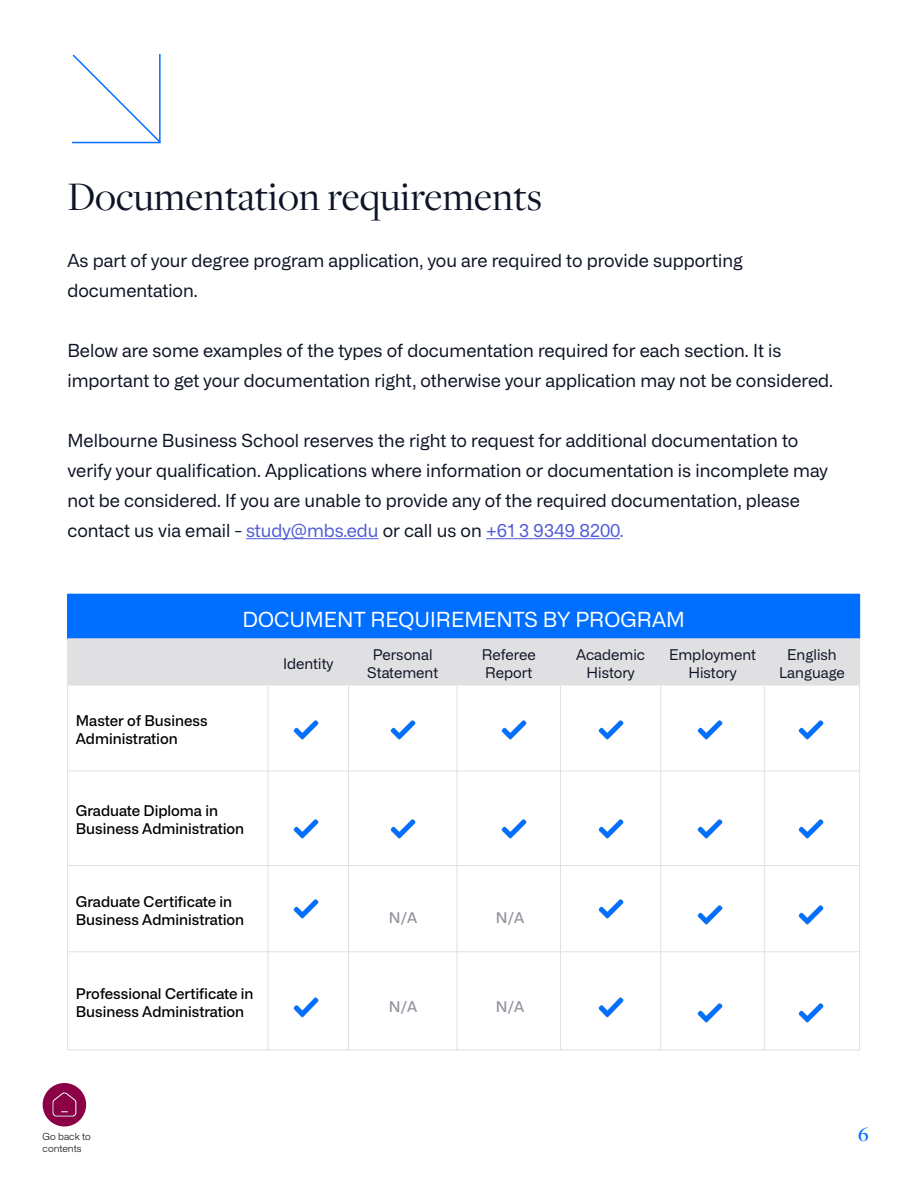
<style>
.page{position:relative;width:918px;height:1188px;background:#fff}
.page>*{position:absolute;margin:0;border:0;box-sizing:border-box;transform-origin:0 0}
.t1{font:42px "Freight Disp Pro";color:#0d1425}
.t2{font:600 21px "Freight Disp Pro";color:#006fff}
.t3{font:20.85px "Alliance No.1";color:#fff}
.t4{font:18px/30px "Alliance No.1";color:#0d1425}
.t5{font:500 14.85px/17.7px "Alliance No.1";color:#000}
.t6{font:14.85px/17.7px "Alliance No.1";color:#0d1425;text-align:center}
.t7{font:500 14.85px "Alliance No.1";color:#91949e}
.t8{font:300 9.75px/11.9px "Alliance No.1";color:#000}
.s1{color:#4f5cd6}
</style>
<div class="page">
<hr style="left:246px;top:538px;width:133px;height:1px;background:#4f5cd6">
<hr style="left:486px;top:538px;width:134px;height:1px;background:#4f5cd6">
<div style="left:43px;top:1083px;width:43px;height:43px;background:#8b0046;border-radius:50%"></div>
<img style="left:52px;top:1092px;width:25px;height:25px">
<div style="left:68px;top:594px;width:792px;height:45px;background:#006fff"></div>
<div style="left:68px;top:640px;width:791px;height:45px;background:#e0e0e2"></div>
<hr style="left:67px;top:594px;width:1px;height:45px;background:#006fff">
<hr style="left:268px;top:639px;width:1px;height:46px;background:#e0e0e2">
<hr style="left:348px;top:639px;width:1px;height:46px;background:#e0e0e2">
<hr style="left:457px;top:639px;width:1px;height:46px;background:#e0e0e2">
<hr style="left:268px;top:685px;width:1px;height:86px;background:#e0e0e2">
<hr style="left:348px;top:685px;width:1px;height:86px;background:#e0e0e2">
<hr style="left:457px;top:685px;width:1px;height:86px;background:#e0e0e2">
<hr style="left:268px;top:771px;width:1px;height:94px;background:#e0e0e2">
<hr style="left:348px;top:771px;width:1px;height:94px;background:#e0e0e2">
<hr style="left:457px;top:771px;width:1px;height:94px;background:#e0e0e2">
<hr style="left:268px;top:866px;width:1px;height:86px;background:#e0e0e2">
<hr style="left:348px;top:866px;width:1px;height:86px;background:#e0e0e2">
<hr style="left:457px;top:866px;width:1px;height:86px;background:#e0e0e2">
<hr style="left:268px;top:952px;width:1px;height:98px;background:#e0e0e2">
<hr style="left:348px;top:952px;width:1px;height:98px;background:#e0e0e2">
<hr style="left:457px;top:952px;width:1px;height:98px;background:#e0e0e2">
<hr style="left:67px;top:639px;width:201px;height:1px;background:#e0e0e2">
<hr style="left:67px;top:639px;width:1px;height:46px;background:#e0e0e2">
<hr style="left:268px;top:639px;width:81px;height:1px;background:#e0e0e2">
<hr style="left:349px;top:639px;width:108px;height:1px;background:#e0e0e2">
<hr style="left:457px;top:639px;width:104px;height:1px;background:#e0e0e2">
<hr style="left:561px;top:639px;width:100px;height:1px;background:#e0e0e2">
<hr style="left:661px;top:639px;width:103px;height:1px;background:#e0e0e2">
<hr style="left:764px;top:639px;width:96px;height:1px;background:#e0e0e2">
<hr style="left:67px;top:685px;width:201px;height:1px;background:#e0e0e2">
<hr style="left:67px;top:685px;width:1px;height:86px;background:#e0e0e2">
<hr style="left:268px;top:685px;width:81px;height:1px;background:#e0e0e2">
<hr style="left:349px;top:685px;width:108px;height:1px;background:#e0e0e2">
<hr style="left:67px;top:771px;width:201px;height:1px;background:#e0e0e2">
<hr style="left:67px;top:771px;width:1px;height:94px;background:#e0e0e2">
<hr style="left:268px;top:771px;width:81px;height:1px;background:#e0e0e2">
<hr style="left:349px;top:771px;width:108px;height:1px;background:#e0e0e2">
<hr style="left:67px;top:865px;width:201px;height:1px;background:#e0e0e2">
<hr style="left:67px;top:866px;width:1px;height:86px;background:#e0e0e2">
<hr style="left:268px;top:865px;width:81px;height:1px;background:#e0e0e2">
<hr style="left:349px;top:865px;width:108px;height:1px;background:#e0e0e2">
<hr style="left:67px;top:952px;width:201px;height:1px;background:#e0e0e2">
<hr style="left:67px;top:952px;width:1px;height:98px;background:#e0e0e2">
<hr style="left:268px;top:952px;width:81px;height:1px;background:#e0e0e2">
<hr style="left:349px;top:952px;width:108px;height:1px;background:#e0e0e2">
<hr style="left:67px;top:1050px;width:201px;height:1px;background:#e0e0e2">
<hr style="left:268px;top:1050px;width:81px;height:1px;background:#e0e0e2">
<hr style="left:349px;top:1050px;width:108px;height:1px;background:#e0e0e2">
<hr style="left:457px;top:1050px;width:104px;height:1px;background:#e0e0e2">
<hr style="left:561px;top:1050px;width:100px;height:1px;background:#e0e0e2">
<hr style="left:661px;top:1050px;width:103px;height:1px;background:#e0e0e2">
<hr style="left:764px;top:1050px;width:96px;height:1px;background:#e0e0e2">
<hr style="left:560px;top:639px;width:1px;height:46px;background:#e0e0e2">
<hr style="left:661px;top:639px;width:1px;height:46px;background:#e0e0e2">
<hr style="left:764px;top:639px;width:1px;height:46px;background:#e0e0e2">
<hr style="left:859px;top:639px;width:1px;height:46px;background:#e0e0e2">
<hr style="left:457px;top:685px;width:104px;height:1px;background:#e0e0e2">
<hr style="left:561px;top:685px;width:100px;height:1px;background:#e0e0e2">
<hr style="left:560px;top:685px;width:1px;height:86px;background:#e0e0e2">
<hr style="left:661px;top:685px;width:103px;height:1px;background:#e0e0e2">
<hr style="left:661px;top:685px;width:1px;height:86px;background:#e0e0e2">
<hr style="left:764px;top:685px;width:96px;height:1px;background:#e0e0e2">
<hr style="left:764px;top:685px;width:1px;height:86px;background:#e0e0e2">
<hr style="left:859px;top:685px;width:1px;height:86px;background:#e0e0e2">
<hr style="left:457px;top:771px;width:104px;height:1px;background:#e0e0e2">
<hr style="left:561px;top:771px;width:100px;height:1px;background:#e0e0e2">
<hr style="left:560px;top:771px;width:1px;height:94px;background:#e0e0e2">
<hr style="left:661px;top:771px;width:103px;height:1px;background:#e0e0e2">
<hr style="left:661px;top:771px;width:1px;height:94px;background:#e0e0e2">
<hr style="left:764px;top:771px;width:96px;height:1px;background:#e0e0e2">
<hr style="left:764px;top:771px;width:1px;height:94px;background:#e0e0e2">
<hr style="left:859px;top:771px;width:1px;height:94px;background:#e0e0e2">
<hr style="left:457px;top:865px;width:104px;height:1px;background:#e0e0e2">
<hr style="left:561px;top:865px;width:100px;height:1px;background:#e0e0e2">
<hr style="left:560px;top:866px;width:1px;height:86px;background:#e0e0e2">
<hr style="left:661px;top:865px;width:103px;height:1px;background:#e0e0e2">
<hr style="left:661px;top:866px;width:1px;height:86px;background:#e0e0e2">
<hr style="left:764px;top:865px;width:96px;height:1px;background:#e0e0e2">
<hr style="left:764px;top:866px;width:1px;height:86px;background:#e0e0e2">
<hr style="left:859px;top:866px;width:1px;height:86px;background:#e0e0e2">
<hr style="left:457px;top:952px;width:104px;height:1px;background:#e0e0e2">
<hr style="left:561px;top:952px;width:100px;height:1px;background:#e0e0e2">
<hr style="left:560px;top:952px;width:1px;height:98px;background:#e0e0e2">
<hr style="left:661px;top:952px;width:103px;height:1px;background:#e0e0e2">
<hr style="left:661px;top:952px;width:1px;height:98px;background:#e0e0e2">
<hr style="left:764px;top:952px;width:96px;height:1px;background:#e0e0e2">
<hr style="left:764px;top:952px;width:1px;height:98px;background:#e0e0e2">
<hr style="left:859px;top:952px;width:1px;height:98px;background:#e0e0e2">
<img style="left:293px;top:720px;width:26px;height:20px">
<img style="left:293px;top:819px;width:26px;height:20px">
<img style="left:293px;top:899px;width:26px;height:20px">
<img style="left:293px;top:997px;width:26px;height:21px">
<img style="left:390px;top:720px;width:26px;height:20px">
<img style="left:390px;top:819px;width:26px;height:20px">
<img style="left:501px;top:720px;width:26px;height:20px">
<img style="left:501px;top:819px;width:26px;height:20px">
<img style="left:598px;top:720px;width:26px;height:20px">
<img style="left:598px;top:819px;width:26px;height:20px">
<img style="left:598px;top:899px;width:26px;height:20px">
<img style="left:598px;top:997px;width:26px;height:21px">
<img style="left:697px;top:720px;width:26px;height:20px">
<img style="left:697px;top:819px;width:26px;height:20px">
<img style="left:798px;top:720px;width:26px;height:20px">
<img style="left:798px;top:819px;width:26px;height:20px">
<img style="left:697px;top:905px;width:26px;height:20px">
<img style="left:697px;top:1003px;width:26px;height:20px">
<img style="left:798px;top:905px;width:26px;height:20px">
<img style="left:798px;top:1003px;width:26px;height:20px">
<svg style="left:72px;top:54px;width:89px;height:90px"></svg>
<h1 class="t1" style="left:67px;top:169px;width:476px">Documentation requirements</h1>
<p class="t4" style="left:67px;top:245px;width:677px">As part of your degree program application, you are required to provide supporting documentation.</p>
<p class="t4" style="left:67px;top:335px;width:767px">Below are some examples of the types of documentation required for each section. It is important to get your documentation right, otherwise your application may not be considered.</p>
<p class="t4" style="left:67px;top:425px;width:762px">Melbourne Business School reserves the right to request for additional documentation to verify your qualification. Applications where information or documentation is incomplete may not be considered. If you are unable to provide any of the required documentation, please contact us via email - <span class="s1">study@mbs.edu</span> or call us on <span class="s1">+61 3 9349 8200.</span></p>
<p class="t5" style="left:76px;top:712px;width:133px">Master of Business<br>Administration</p>
<p class="t3" style="left:243px;top:605px;width:444px">DOCUMENT REQUIREMENTS BY PROGRAM</p>
<p class="t6" style="left:283px;top:655px;width:52px">Identity</p>
<p class="t6" style="left:367px;top:646px;width:72px">Personal<br>Statement</p>
<p class="t6" style="left:482px;top:646px;width:55px;text-align:left">Referee<br>Report</p>
<p class="t6" style="left:576px;top:646px;width:71px">Academic<br>History</p>
<p class="t6" style="left:669px;top:646px;width:89px">Employment<br>History</p>
<p class="t6" style="left:779px;top:646px;width:67px">English<br>Language</p>
<p class="t5" style="left:76px;top:802px;width:170px">Graduate Diploma in<br>Business Administration</p>
<p class="t5" style="left:76px;top:893px;width:170px">Graduate Certificate in<br>Business Administration</p>
<p class="t5" style="left:76px;top:985px;width:179px">Professional Certificate in<br>Business Administration</p>
<p class="t7" style="left:389px;top:908px;width:30px">N/A</p>
<p class="t7" style="left:389px;top:997px;width:30px">N/A</p>
<p class="t7" style="left:496px;top:908px;width:30px">N/A</p>
<p class="t7" style="left:496px;top:997px;width:30px">N/A</p>
<p class="t8" style="left:43px;top:1131px;width:50px">Go back to contents</p>
<p class="t2" style="left:858px;top:1121px;width:12px">6</p>
</div>
